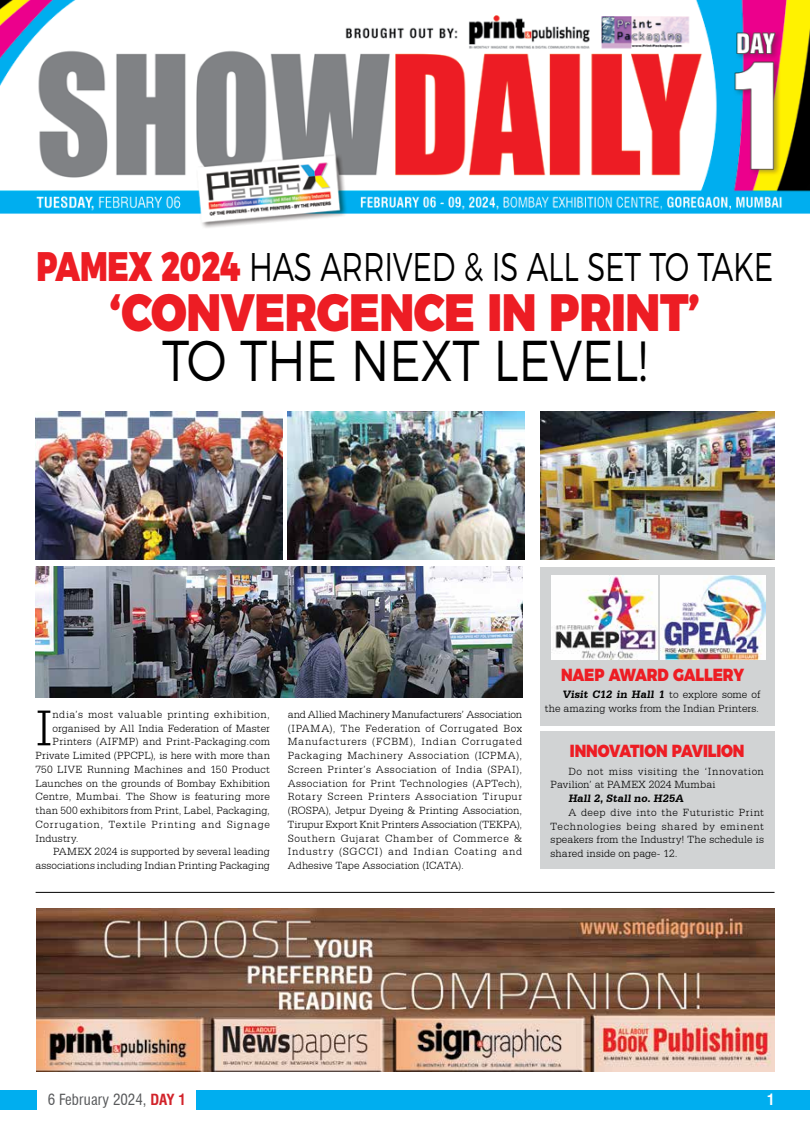
<style>
.page{position:relative;width:810px;height:1125px;background:#fff}
.page>*{position:absolute;margin:0;border:0;box-sizing:border-box;transform-origin:0 0}
.t1{font:300 57.5px "Montserrat";letter-spacing:-.01em;color:#000;scale:.85 1}
.t2{font:300 53.88px "Serifa BT";color:#000}
.t3{font:900 52.5px "Montserrat";letter-spacing:-.01em;color:#ed1d24;scale:.85 1}
.t4{font:300 40px "Montserrat";letter-spacing:-.01em;color:#000;scale:.75 1}
.t5{font:900 17.5px "Montserrat";letter-spacing:-.01em;color:#ed1d24;scale:.85 1}
.t6{font:condensed 15px "Swiss 721 BT";color:#58595b}
.t7{font:700 condensed 15px "Swiss 721 BT";color:#fff}
.t8{font:300 11.25px/13.8px "Serifa BT";letter-spacing:.015em;color:#000;text-align:justify}
.t9{font:300 11.25px "Serifa BT";letter-spacing:.045em;color:#000}
.t10{font:300 11.25px "Serifa BT";letter-spacing:.065em;color:#000}
.t11{font:700 11.25px "Serifa BT";color:#000}
.s1{font-weight:900;font-size:41.25px;color:#ed1d24}
.s2{font-weight:700}
.s3{font-weight:700;color:#d2232a}
</style>
<div class="page">
<div style="left:196px;top:1091px;width:614px;height:19px;background:#00aeef"></div>
<div style="left:0;top:1091px;width:36px;height:19px;background:#00aeef"></div>
<div style="left:540px;top:732px;width:234px;height:137px;background:#d1d3d4"></div>
<div style="left:540px;top:567px;width:235px;height:158px;background:#d1d3d4"></div>
<hr style="left:36px;top:892px;width:739px;height:1px;background:#000">
<img style="left:0;top:0;width:810px;height:228px">
<img style="left:36px;top:909px;width:739px;height:163px">
<img style="left:552px;top:575px;width:106px;height:85px">
<img style="left:661px;top:575px;width:105px;height:85px">
<img style="left:287px;top:412px;width:237px;height:148px">
<img style="left:540px;top:411px;width:234px;height:149px">
<img style="left:36px;top:567px;width:486px;height:131px">
<img style="left:36px;top:412px;width:246px;height:148px">
<h3 class="t4" style="left:37px;top:236px;width:984px"><span class="s1">PAMEX 2024</span> HAS ARRIVED &amp; IS ALL SET TO TAKE</h3>
<h3 class="t3" style="left:110px;top:268px;width:696px">‘CONVERGENCE IN PRINT’</h3>
<h1 class="t1" style="left:162px;top:316px;width:573px">TO TH E NEXT LEVEL!</h1>
<h2 class="t2" style="left:35px;top:697px;width:19px">I</h2>
<p class="t9" style="left:53px;top:708px;width:219px">ndia’s most valuable printing exhibition,</p>
<p class="t8" style="left:53px;top:721px;width:219px">organised by All India Federation of Master</p>
<p class="t8" style="left:53px;top:735px;width:219px">Printers (AIFMP) and Print-Packaging.com</p>
<p class="t8" style="left:35px;top:748px;width:236px">Private Limited (PPCPL), is here with more than</p>
<p class="t8" style="left:35px;top:762px;width:236px">750 LIVE Running Machines and 150 Product</p>
<p class="t8" style="left:35px;top:776px;width:236px">Launches on the grounds of Bombay Exhibition</p>
<p class="t8" style="left:35px;top:790px;width:236px">Centre, Mumbai. The Show is featuring more</p>
<p class="t8" style="left:35px;top:803px;width:236px">than 500 exhibitors from Print, Label, Packaging,</p>
<p class="t10" style="left:35px;top:818px;width:236px">Corrugation, Textile Printing and Signage</p>
<p class="t8" style="left:35px;top:831px;width:45px">Industry.</p>
<p class="t8" style="left:53px;top:845px;width:218px">PAMEX 2024 is supported by several leading</p>
<p class="t8" style="left:35px;top:858px;width:236px">associations including Indian Printing Packaging</p>
<p class="t8" style="left:288px;top:707px;width:236px">and Allied Machinery Manufacturers’ Association (IPAMA), The Federation of Corrugated Box Manufacturers (FCBM), Indian Corrugated Packaging Machinery Association (ICPMA), Screen Printer’s Association of India (SPAI), Association for Print Technologies (APTech), Rotary Screen Printers Association Tirupur (ROSPA), Jetpur Dyeing &amp; Printing Association, Tirupur Export Knit Printers Association (TEKPA), Southern Gujarat Chamber of Commerce &amp; Industry (SGCCI) and Indian Coating and Adhesive Tape Association (ICATA).</p>
<h3 class="t5" style="left:561px;top:660px;width:217px">NAEP AWARD GALLERY</h3>
<p class="t8" style="left:545px;top:687px;width:217px;text-align:right"><span class="s2">Visit C12 in Hall 1</span> to explore some of the amazing works from the Indian Printers.</p>
<h3 class="t5" style="left:570px;top:736px;width:207px">INNOVATION PAVILION</h3>
<p class="t8" style="left:551px;top:764px;width:215px;text-indent:18px">Do not miss visiting the ‘Innovation<br>Pavilion’ at PAMEX 2024 Mumbai</p>
<p class="t11" style="left:568px;top:792px;width:118px">Hall 2, Stall no. H25A</p>
<p class="t8" style="left:551px;top:805px;width:215px;text-indent:18px">A deep dive into the Futuristic Print Technologies being shared by eminent speakers from the Industry! The schedule is shared inside on page- 12.</p>
<h3 class="t6" style="left:48px;top:1091px;width:140px">6 February 2024, <span class="s3">DAY 1</span></h3>
<h3 class="t7" style="left:767px;top:1091px;width:9px">1</h3>
</div>
